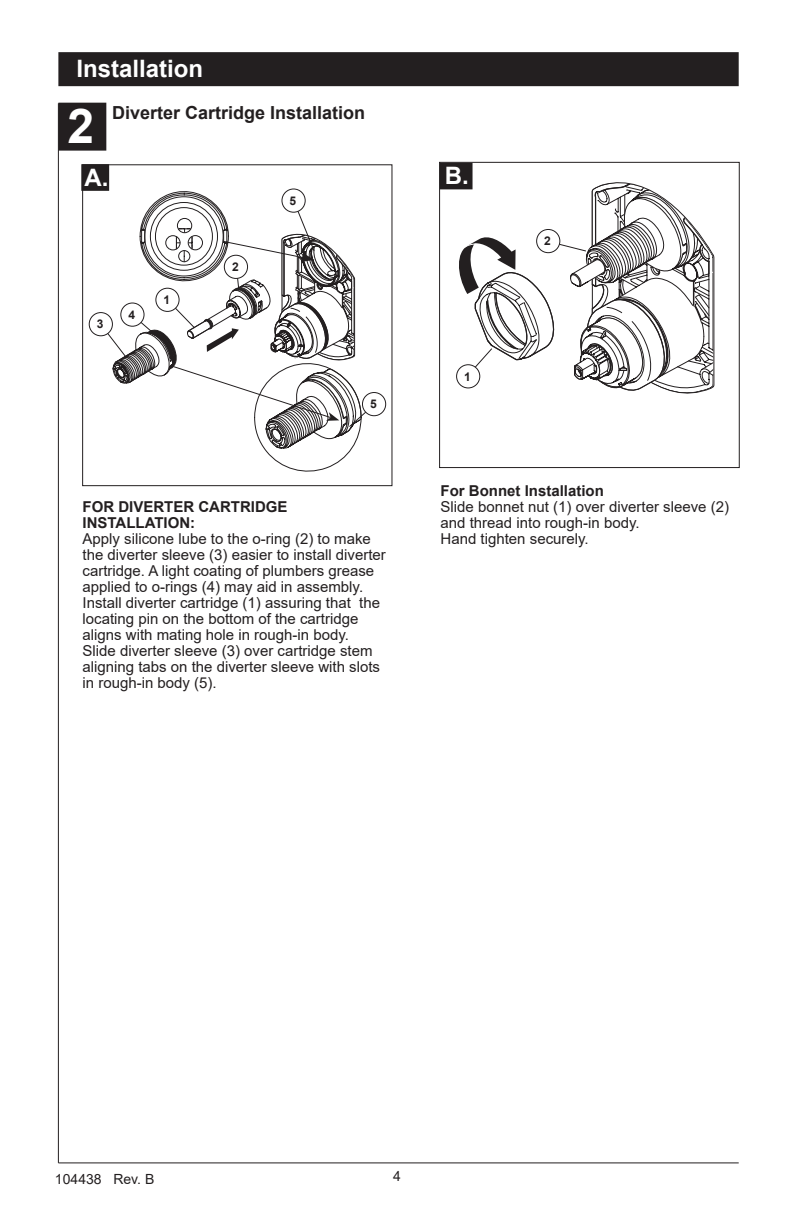
<style>
.page{position:relative;width:792px;height:1224px;background:#fff}
.page>*{position:absolute;margin:0;border:0;box-sizing:border-box;transform-origin:0 0}
.t1{font:700 48px "Arial";color:#fff}
.t2{font:700 24px "Arial";color:#fff}
.t3{font:700 18px "Arial";color:#231f20}
.t4{font:15px/16px "Arial";color:#231f20}
.t5{font:700 15px/16px "Arial";color:#231f20}
.t6{font:14px "Arial";color:#231f20}
.t7{font:700 12px "Arial";color:#231f20}
</style>
<div class="page">
<div style="left:439px;top:162px;width:301px;height:306px;border:1px solid #231f20"></div>
<div style="left:59px;top:53px;width:679px;height:32px;background:#231f20"></div>
<div style="left:58px;top:52px;width:681px;height:34px;border:2px solid #231f20"></div>
<div style="left:59px;top:104px;width:46px;height:46px;background:#231f20"></div>
<div style="left:58px;top:103px;width:48px;height:48px;border:2px solid #231f20"></div>
<hr style="left:58px;top:103px;width:1px;height:1060px;background:#231f20">
<hr style="left:58px;top:1162px;width:681px;height:1px;background:#231f20">
<div style="left:441px;top:164px;width:31px;height:24px;background:#231f20"></div>
<div style="left:440px;top:163px;width:33px;height:26px;border:2px solid #231f20"></div>
<div style="left:82px;top:165px;width:26px;height:25px;background:#231f20"></div>
<div style="left:81px;top:164px;width:28px;height:27px;border:2px solid #231f20"></div>
<svg style="left:89px;top:313px;width:23px;height:23px"></svg>
<div style="left:89px;top:312px;width:24px;height:24px;border:1px solid #231f20;border-radius:50%"></div>
<div style="left:95px;top:318px;width:12px;height:13px;background:#fff"></div>
<svg style="left:459px;top:164px;width:256px;height:230px"></svg>
<div style="left:457px;top:365px;width:23px;height:23px;background:#fff;border-radius:50%"></div>
<div style="left:456px;top:364px;width:24px;height:24px;border:1px solid #231f20;border-radius:50%"></div>
<svg style="left:100px;top:173px;width:293px;height:298px"></svg>
<svg style="left:121px;top:303px;width:23px;height:23px"></svg>
<div style="left:120px;top:303px;width:25px;height:24px;border:1px solid #231f20;border-radius:50%"></div>
<div style="left:127px;top:308px;width:11px;height:14px;background:#fff"></div>
<h2 class="t2" style="left:77px;top:52px;width:128px">Installation</h2>
<h1 class="t1" style="left:67px;top:92px;width:28px">2</h1>
<p class="t3" style="left:112px;top:100px;width:255px">Diverter Cartridge Installation</p>
<h2 class="t2" style="left:84px;top:161px;width:25px">A.</h2>
<p class="t7" style="left:97px;top:316px;width:8px">3</p>
<p class="t7" style="left:129px;top:306px;width:8px">4</p>
<p class="t7" style="left:164px;top:291px;width:8px">1</p>
<p class="t7" style="left:232px;top:258px;width:8px">2</p>
<p class="t7" style="left:290px;top:192px;width:8px">5</p>
<p class="t7" style="left:370px;top:396px;width:8px">5</p>
<p class="t5" style="left:83px;top:499px;width:207px">FOR DIVERTER CARTRIDGE<br>INSTALLATION:</p>
<p class="t4" style="left:83px;top:530px;width:305px">Apply silicone lube to the o-ring (2) to make the diverter sleeve (3) easier to install diverter cartridge. A light coating of plumbers grease applied to o-rings (4) may aid in assembly.<br>Install diverter cartridge (1) assuring that the locating pin on the bottom of the cartridge aligns with mating hole in rough-in body.<br>Slide diverter sleeve (3) over cartridge stem aligning tabs on the diverter sleeve with slots in rough-in body (5).</p>
<h2 class="t2" style="left:445px;top:159px;width:25px">B.</h2>
<p class="t7" style="left:464px;top:368px;width:8px">1</p>
<p class="t7" style="left:544px;top:233px;width:8px">2</p>
<p class="t5" style="left:441px;top:483px;width:165px">For Bonnet Installation</p>
<p class="t4" style="left:441px;top:499px;width:290px">Slide bonnet nut (1) over diverter sleeve (2) and thread into rough-in body.<br>Hand tighten securely.</p>
<p class="t6" style="left:55px;top:1170px;width:101px">104438 Rev. B</p>
<p class="t6" style="left:393px;top:1167px;width:9px">4</p>
</div>
